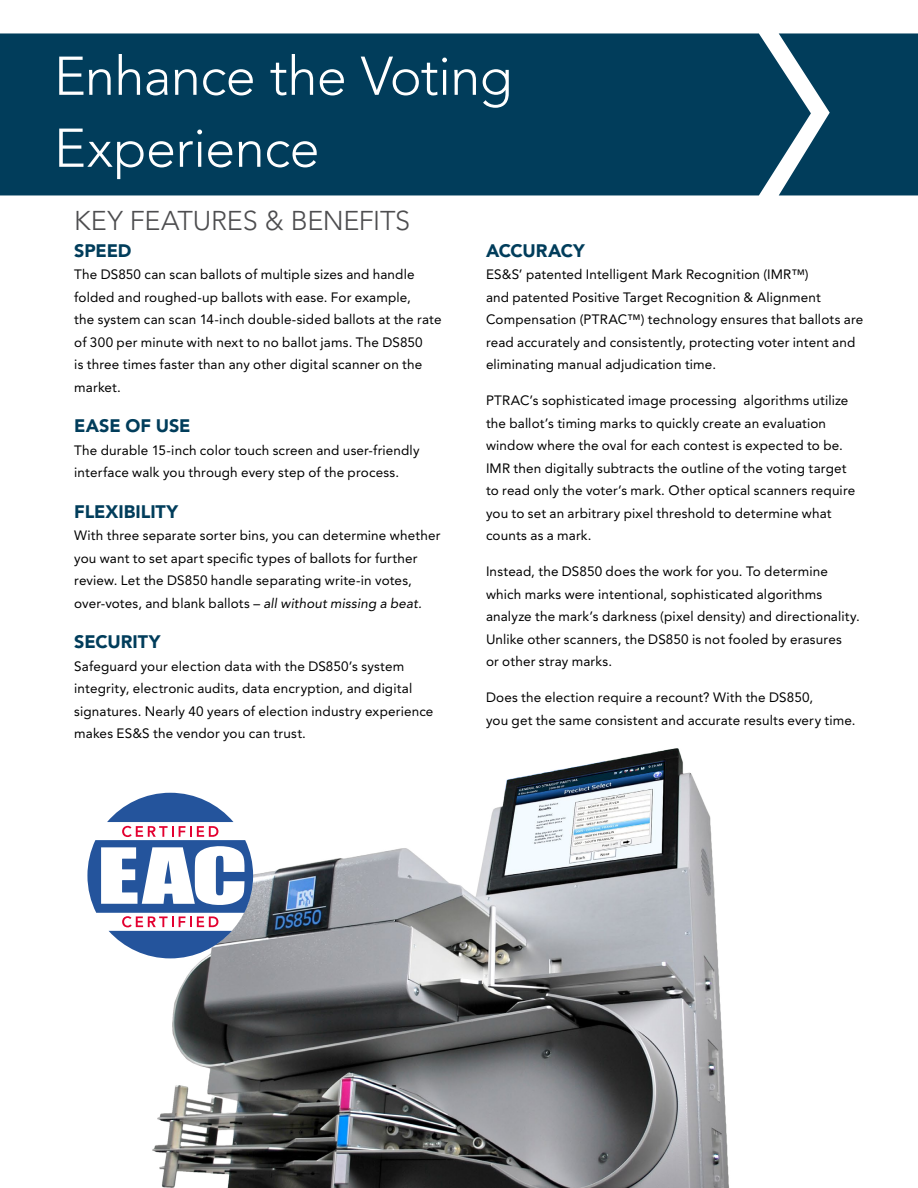
<style>
.page{position:relative;width:918px;height:1188px;background:#fff}
.page>*{position:absolute;margin:0;border:0;box-sizing:border-box;transform-origin:0 0}
.t1{font:300 54px/72px "Avenir LT Std";letter-spacing:-.01em;color:#fff}
.t2{font:300 27px "Avenir LT Std";letter-spacing:-.01em;color:#4d4d4f}
.t3{font:900 18px "Avenir LT Std";letter-spacing:-.005em;color:#013d5b}
.t4{font:13.5px/22.5px "Avenir LT Std";letter-spacing:.01em;color:#000}
.s1{font-style:italic}
</style>
<div class="page">
<img style="left:152px;top:748px;width:577px;height:440px">
<div style="left:0;top:33px;width:779px;height:162px;background:#013d5b"></div>
<svg style="left:779px;top:33px;width:139px;height:162px;background:#1d536d"></svg>
<svg style="left:87px;top:793px;width:166px;height:165px"></svg>
<h1 class="t1" style="left:54px;top:40px;width:460px">Enhance the Voting<br>Experience</h1>
<h2 class="t2" style="left:74px;top:204px;width:338px">KEY FEATURES &amp; BENEFITS</h2>
<h3 class="t3" style="left:74px;top:239px;width:59px">SPEED</h3>
<p class="t4" style="left:74px;top:263px;width:369px">The DS850 can scan ballots of multiple sizes and handle folded and roughed-up ballots with ease. For example,<br>the system can scan 14-inch double-sided ballots at the rate of 300 per minute with next to no ballot jams. The DS850<br>is three times faster than any other digital scanner on the market.</p>
<h3 class="t3" style="left:74px;top:415px;width:118px">EASE OF USE</h3>
<p class="t4" style="left:74px;top:439px;width:347px">The durable 15-inch color touch screen and user-friendly interface walk you through every step of the process.</p>
<h3 class="t3" style="left:74px;top:500px;width:106px">FLEXIBILITY</h3>
<p class="t4" style="left:74px;top:524px;width:368px">With three separate sorter bins, you can determine whether you want to set apart specific types of ballots for further review. Let the DS850 handle separating write-in votes, over-votes, and blank ballots – <span class="s1">all without missing a beat.</span></p>
<h3 class="t3" style="left:74px;top:631px;width:88px">SECURITY</h3>
<p class="t4" style="left:74px;top:655px;width:361px">Safeguard your election data with the DS850’s system integrity, electronic audits, data encryption, and digital signatures. Nearly 40 years of election industry experience makes ES&amp;S the vendor you can trust.</p>
<h3 class="t3" style="left:486px;top:239px;width:100px">ACCURACY</h3>
<p class="t4" style="left:486px;top:263px;width:379px">ES&amp;S’ patented Intelligent Mark Recognition (IMR™)<br>and patented Positive Target Recognition &amp; Alignment Compensation (PTRAC™) technology ensures that ballots are read accurately and consistently, protecting voter intent and eliminating manual adjudication time.</p>
<p class="t4" style="left:486px;top:389px;width:371px">PTRAC’s sophisticated image processing algorithms utilize the ballot’s timing marks to quickly create an evaluation window where the oval for each contest is expected to be.<br>IMR then digitally subtracts the outline of the voting target to read only the voter’s mark. Other optical scanners require you to set an arbitrary pixel threshold to determine what counts as a mark.</p>
<p class="t4" style="left:486px;top:560px;width:375px">Instead, the DS850 does the work for you. To determine which marks were intentional, sophisticated algorithms analyze the mark’s darkness (pixel density) and directionality.<br>Unlike other scanners, the DS850 is not fooled by erasures<br>or other stray marks.</p>
<p class="t4" style="left:486px;top:686px;width:371px">Does the election require a recount? With the DS850,<br>you get the same consistent and accurate results every time.</p>
</div>
